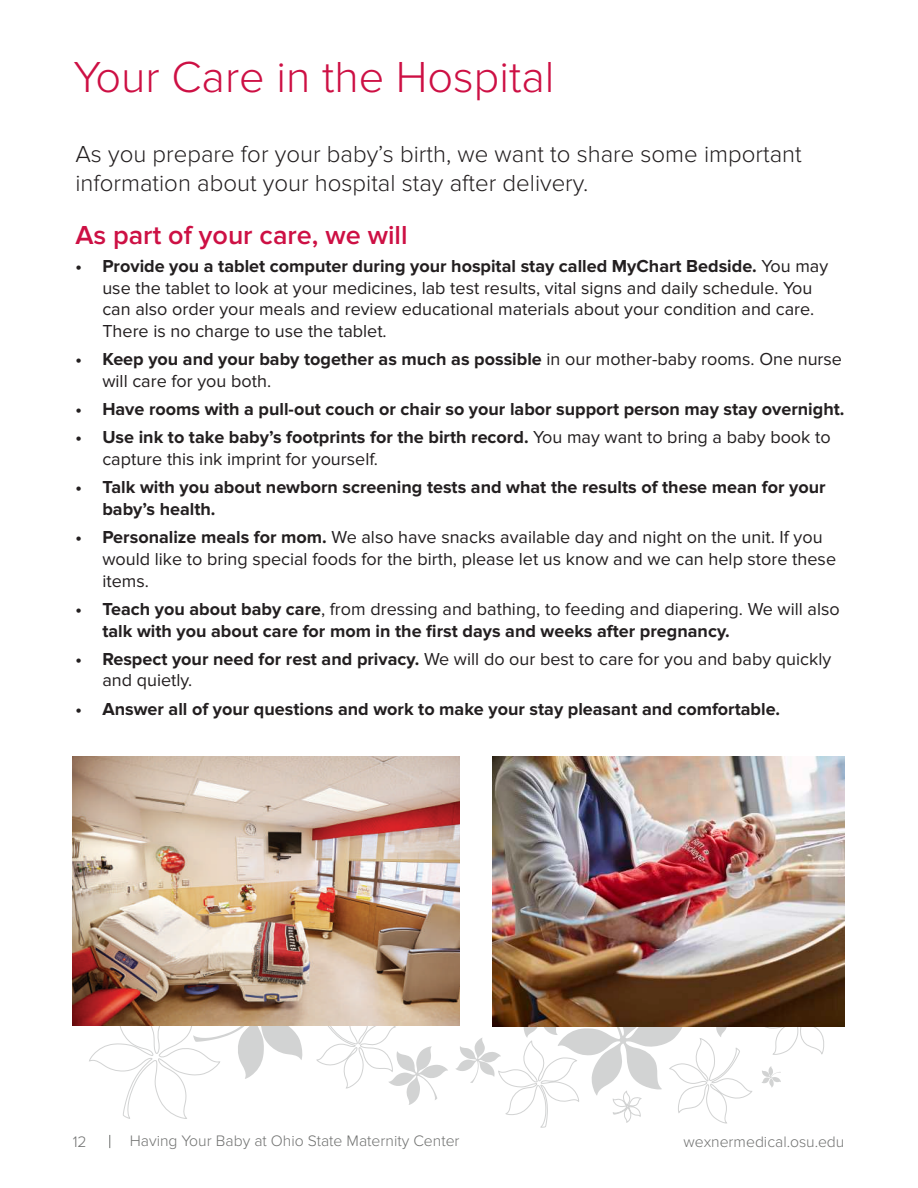
<style>
.page{position:relative;width:918px;height:1188px;background:#fff}
.page>*{position:absolute;margin:0;border:0;box-sizing:border-box;transform-origin:0 0}
.t1{font:300 45px "Proxima Nova";color:#cd1044}
.t2{font:600 27px "Proxima Nova";color:#cd1044}
.t3{font:300 24px/28.8px "Proxima Nova";color:#231f20}
.t4{font:18px/21.6px "Proxima Nova";color:#231f20}
.t5{font:700 18px/21.6px "Proxima Nova";color:#231f20}
.t6{font:300 15.75px "Proxima Nova";color:#717271}
.s1{font-weight:700}
.s2{font-weight:400}
</style>
<div class="page">
<svg style="left:89px;top:836px;width:756px;height:312px"></svg>
<img style="left:492px;top:757px;width:352px;height:270px">
<img style="left:73px;top:756px;width:387px;height:270px">
<h1 class="t1" style="left:73px;top:51px;width:483px">Your Care in the Hospital</h1>
<h3 class="t3" style="left:75px;top:140px;width:728px">As you prepare for your baby’s birth, we want to share some important information about your hospital stay after delivery.</h3>
<h2 class="t2" style="left:75px;top:219px;width:334px">As part of your care, we will</h2>
<p class="t4" style="left:102px;top:255px;width:727px;text-indent:-27px"><span class="s1">• Provide you a tablet computer during your hospital stay called MyChart Bedside.</span> You may use the tablet to look at your medicines, lab test results, vital signs and daily schedule. You can also order your meals and review educational materials about your condition and care.<br>There is no charge to use the tablet.</p>
<p class="t4" style="left:102px;top:349px;width:741px;text-indent:-27px"><span class="s1">• Keep you and your baby together as much as possible</span> in our mother-baby rooms. One nurse will care for you both.</p>
<p class="t5" style="left:75px;top:399px;width:771px">• Have rooms with a pull-out couch or chair so your labor support person may stay overnight.</p>
<p class="t4" style="left:102px;top:427px;width:730px;text-indent:-27px"><span class="s1">• Use ink to take baby’s footprints for the birth record.</span> You may want to bring a baby book to capture this ink imprint for yourself.</p>
<p class="t5" style="left:102px;top:477px;width:725px;text-indent:-27px">• Talk with you about newborn screening tests and what the results of these mean for your baby’s health.</p>
<p class="t4" style="left:102px;top:527px;width:735px;text-indent:-27px"><span class="s1">• Personalize meals for mom.</span> We also have snacks available day and night on the unit. If you would like to bring special foods for the birth, please let us know and we can help store these items.</p>
<p class="t5" style="left:102px;top:599px;width:739px;text-indent:-27px">• Teach you about baby care<span class="s2">, from dressing and bathing, to feeding and diapering. We will also </span>talk with you about care for mom in the first days and weeks after pregnancy.</p>
<p class="t4" style="left:102px;top:648px;width:730px;text-indent:-27px"><span class="s1">• Respect your need for rest and privacy.</span> We will do our best to care for you and baby quickly and quietly.</p>
<p class="t5" style="left:75px;top:698px;width:706px">• Answer all of your questions and work to make your stay pleasant and comfortable.</p>
<p class="t6" style="left:73px;top:1132px;width:16px">12</p>
<p class="t6" style="left:130px;top:1132px;width:331px">Having Your Baby at Ohio State Maternity Center</p>
<p class="t6" style="left:683px;top:1132px;width:163px">wexnermedical.osu.edu</p>
</div>
